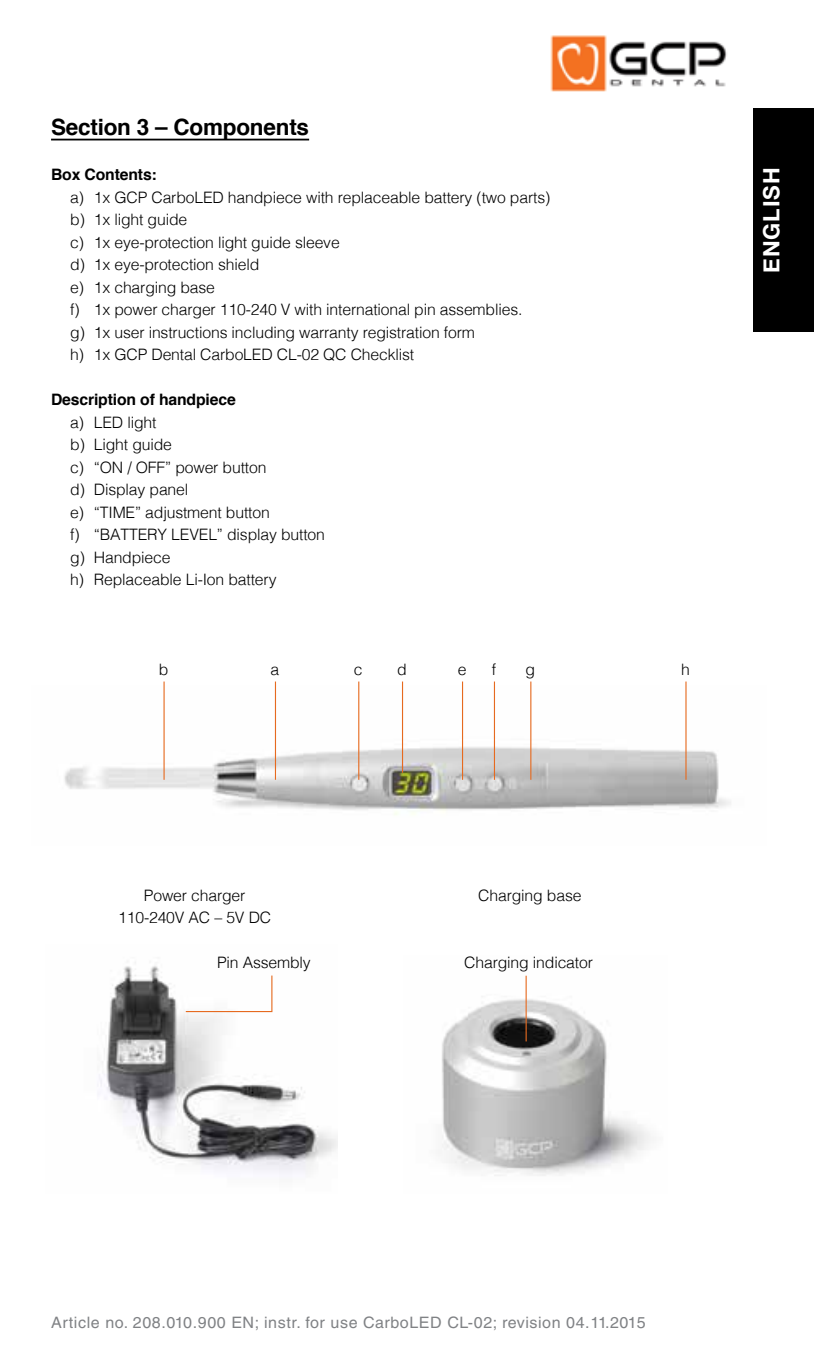
<style>
.page{position:relative;width:814px;height:1372px;background:#fff}
.page>*{position:absolute;margin:0;border:0;box-sizing:border-box;transform-origin:0 0}
.t1{font:700 22.5px "Helvetica";letter-spacing:-.01em;color:#000}
.t2{font:700 22.5px "Helvetica Neue";letter-spacing:.045em;color:#fff}
.t3{font:300 15.75px/22.5px "Helvetica";letter-spacing:-.01em;color:#000}
.t4{font:15.75px "Helvetica LT Std";letter-spacing:.035em;color:#808285}
.t5{font:700 15.75px "Helvetica";letter-spacing:-.01em;color:#000}
</style>
<div class="page">
<img style="left:64px;top:685px;width:667px;height:130px">
<img style="left:99px;top:962px;width:238px;height:212px">
<img style="left:442px;top:975px;width:209px;height:201px">
<hr style="left:51px;top:139px;width:258px;height:1px;background:#000">
<hr style="left:163px;top:681px;width:1px;height:98px;background:#e66a1f">
<hr style="left:275px;top:681px;width:1px;height:98px;background:#e66a1f">
<hr style="left:358px;top:681px;width:1px;height:98px;background:#e66a1f">
<hr style="left:402px;top:681px;width:1px;height:91px;background:#e66a1f">
<hr style="left:462px;top:681px;width:1px;height:98px;background:#e66a1f">
<hr style="left:493px;top:681px;width:2px;height:98px;background:#e66a1f">
<hr style="left:530px;top:681px;width:1px;height:98px;background:#e66a1f">
<hr style="left:685px;top:681px;width:1px;height:98px;background:#e66a1f">
<hr style="left:525px;top:975px;width:1px;height:66px;background:#e66a1f">
<svg style="left:184px;top:974px;width:89px;height:38px"></svg>
<div style="left:753px;top:108px;width:60px;height:224px;background:#000"></div>
<img style="left:550px;top:35px;width:177px;height:57px">
<h1 class="t1" style="left:51px;top:109px;width:259px">Section 3 – Components</h1>
<p class="t5" style="left:51px;top:162px;width:107px">Box Contents:</p>
<p class="t3" style="left:70px;top:185px;width:481px">a) 1x GCP CarboLED handpiece with replaceable battery (two parts) b) 1x light guide<br>c) 1x eye-protection light guide sleeve<br>d) 1x eye-protection shield<br>e) 1x charging base<br>f) 1x power charger 110-240 V with international pin assemblies.<br>g) 1x user instructions including warranty registration form<br>h) 1x GCP Dental CarboLED CL-02 QC Checklist</p>
<p class="t5" style="left:51px;top:387px;width:186px">Description of handpiece</p>
<p class="t3" style="left:70px;top:410px;width:256px">a) LED light<br>b) Light guide<br>c) “ON / OFF” power button<br>d) Display panel<br>e) “TIME” adjustment button<br>f) “BATTERY LEVEL” display button g) Handpiece<br>h) Replaceable Li-Ion battery</p>
<p class="t3" style="left:159px;top:657px;width:11px">b</p>
<p class="t3" style="left:270px;top:657px;width:10px">a</p>
<p class="t3" style="left:354px;top:657px;width:10px">c</p>
<p class="t3" style="left:397px;top:657px;width:11px">d</p>
<p class="t3" style="left:457px;top:657px;width:10px">e</p>
<p class="t3" style="left:491px;top:657px;width:6px">f</p>
<p class="t3" style="left:525px;top:657px;width:11px">g</p>
<p class="t3" style="left:680px;top:657px;width:10px">h</p>
<h1 class="t2" style="left:753px;top:273px;width:107px;rotate:-90deg">ENGLISH</h1>
<p class="t3" style="left:118px;top:882px;width:154px;text-align:center">Power charger<br>110-240V AC – 5V DC</p>
<p class="t3" style="left:217px;top:950px;width:95px">Pin Assembly</p>
<p class="t3" style="left:478px;top:882px;width:105px">Charging base</p>
<p class="t3" style="left:464px;top:950px;width:130px">Charging indicator</p>
<p class="t4" style="left:51px;top:1312px;width:596px">Article no. 208.010.900 EN; instr. for use CarboLED CL-02; revision 04.11.2015</p>
</div>
